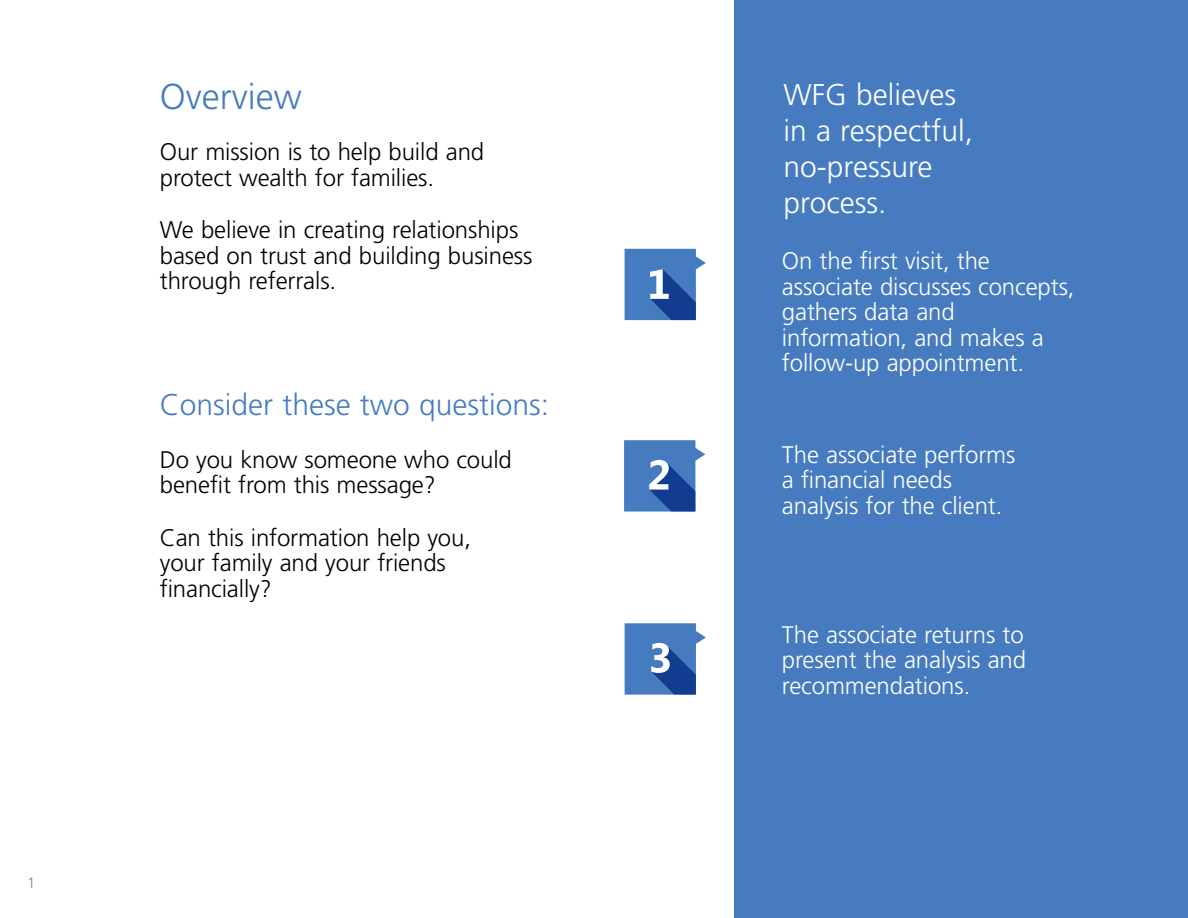
<style>
.page{position:relative;width:1188px;height:918px;background:#fff}
.page>*{position:absolute;margin:0;border:0;box-sizing:border-box;transform-origin:0 0}
.t1{font:300 36px "Frutiger";color:#467cbf}
.t2{font:300 30px/36px "Frutiger";color:#fff}
.t3{font:300 30px "Frutiger";color:#467cbf}
.t4{font:300 24px/25.5px "Frutiger";letter-spacing:-.005em;color:#000}
.t5{font:300 24px/25.5px "Frutiger";letter-spacing:-.005em;color:#fff}
.t6{font:300 15px "Frutiger";color:#84858c}
</style>
<div class="page">
<div style="left:734px;top:0;width:454px;height:918px;background:#467cbf"></div>
<svg style="left:624px;top:440px;width:81px;height:72px;background:#5a85c0"></svg>
<svg style="left:625px;top:249px;width:81px;height:71px;background:#5884bf"></svg>
<svg style="left:625px;top:623px;width:81px;height:72px"></svg>
<p class="t6" style="left:27px;top:874px;width:10px">1</p>
<h1 class="t1" style="left:160px;top:76px;width:143px">Overview</h1>
<p class="t4" style="left:160px;top:139px;width:326px">Our mission is to help build and protect wealth for families.</p>
<p class="t4" style="left:160px;top:217px;width:374px">We believe in creating relationships based on trust and building business through referrals.</p>
<p class="t3" style="left:160px;top:388px;width:391px">Consider these two questions:</p>
<p class="t4" style="left:160px;top:447px;width:354px">Do you know someone who could benefit from this message?</p>
<p class="t4" style="left:160px;top:525px;width:313px">Can this information help you, your family and your friends financially?</p>
<p class="t2" style="left:784px;top:76px;width:191px">WFG believes in a respectful, no-pressure process.</p>
<p class="t5" style="left:782px;top:248px;width:294px">On the first visit, the associate discusses concepts, gathers data and information, and makes a follow-up appointment.</p>
<p class="t5" style="left:782px;top:442px;width:235px">The associate performs a financial needs analysis for the client.</p>
<p class="t5" style="left:782px;top:622px;width:246px;text-align:justify">The associate returns to present the analysis and recommendations.</p>
</div>
